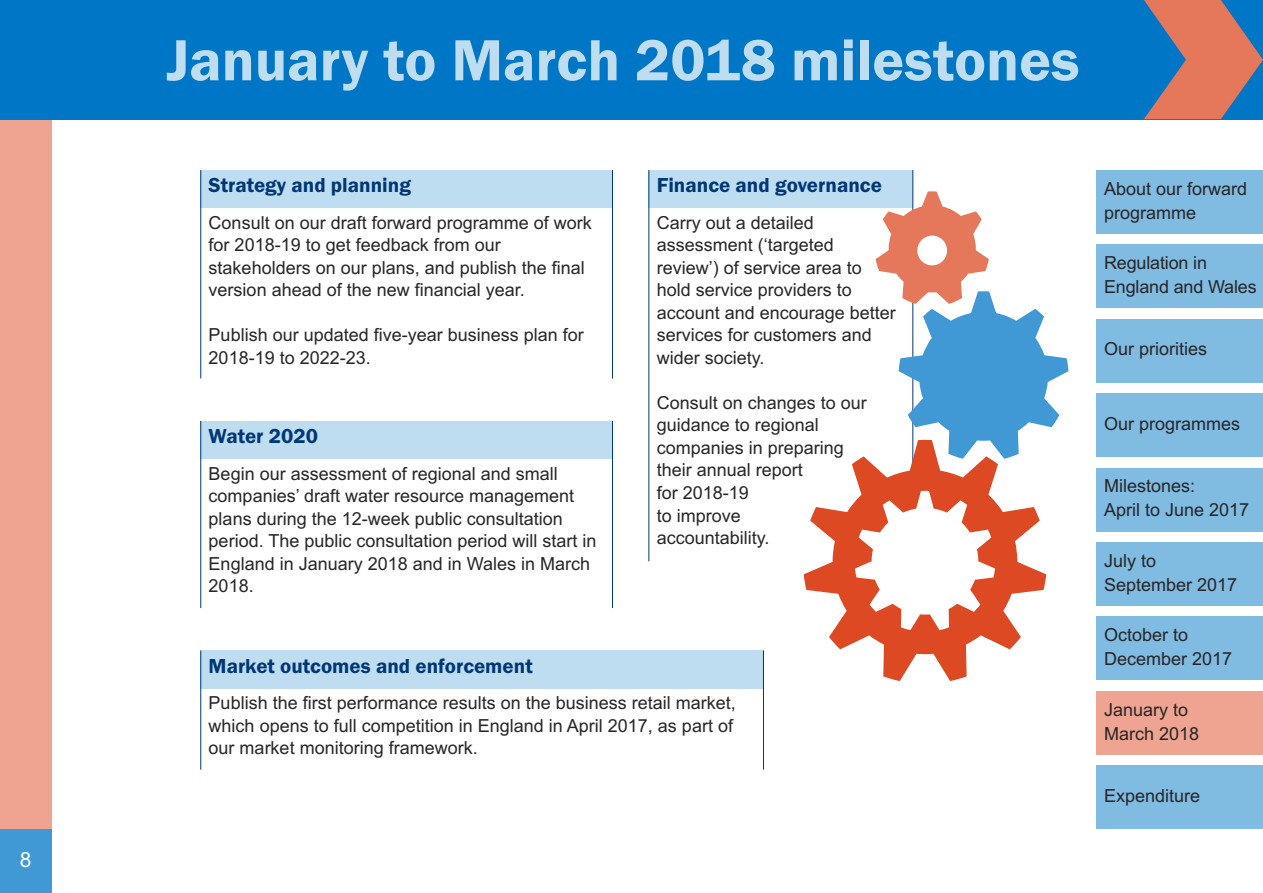
<style>
.page{position:relative;width:1263px;height:893px;background:#fff}
.page>*{position:absolute;margin:0;border:0;box-sizing:border-box;transform-origin:0 0}
.t1{font:600 60px "Franklin Gothic";color:#bfddf1}
.t2{font:600 21px "Franklin Gothic";color:#003775}
.t3{font:21px "Arial";color:#fff}
.t4{font:18px/22.5px "Arial";color:#272526}
</style>
<div class="page">
<div style="left:0;top:0;width:51px;height:893px;background:#eea491"></div>
<div style="left:0;top:0;width:1263px;height:119px;background:#0077c6"></div>
<div style="left:1096px;top:170px;width:167px;height:64px;background:#80bbe2"></div>
<div style="left:1096px;top:244px;width:167px;height:64px;background:#80bbe2"></div>
<div style="left:1096px;top:319px;width:167px;height:64px;background:#80bbe2"></div>
<div style="left:1096px;top:393px;width:167px;height:64px;background:#80bbe2"></div>
<div style="left:1096px;top:468px;width:167px;height:63px;background:#80bbe2"></div>
<div style="left:1096px;top:542px;width:167px;height:64px;background:#80bbe2"></div>
<div style="left:1096px;top:617px;width:167px;height:63px;background:#80bbe2"></div>
<div style="left:1096px;top:691px;width:167px;height:64px;background:#eea491"></div>
<div style="left:1096px;top:765px;width:167px;height:64px;background:#80bbe2"></div>
<div style="left:0;top:829px;width:51px;height:64px;background:#4099d4"></div>
<div style="left:200px;top:170px;width:413px;height:38px;background:#bfddf1"></div>
<hr style="left:200px;top:170px;width:1px;height:208px;background:#003775">
<hr style="left:612px;top:170px;width:1px;height:208px;background:#003775">
<div style="left:648px;top:170px;width:265px;height:38px;background:#bfddf1"></div>
<hr style="left:648px;top:170px;width:1px;height:391px;background:#003775">
<hr style="left:912px;top:170px;width:1px;height:391px;background:#003775">
<svg style="left:804px;top:456px;width:242px;height:225px"></svg>
<svg style="left:876px;top:191px;width:192px;height:268px"></svg>
<svg style="left:855px;top:491px;width:140px;height:139px"></svg>
<div style="left:917px;top:235px;width:30px;height:30px;background:#fff;border-radius:50%"></div>
<svg style="left:1144px;top:0;width:119px;height:119px"></svg>
<div style="left:200px;top:421px;width:413px;height:38px;background:#bfddf1"></div>
<hr style="left:200px;top:421px;width:1px;height:187px;background:#003775">
<hr style="left:612px;top:421px;width:1px;height:187px;background:#003775">
<div style="left:200px;top:651px;width:564px;height:38px;background:#bfddf1"></div>
<hr style="left:200px;top:651px;width:1px;height:119px;background:#003775">
<hr style="left:763px;top:651px;width:1px;height:119px;background:#003775">
<p class="t3" style="left:20px;top:847px;width:13px">8</p>
<h1 class="t1" style="left:166px;top:24px;width:915px">January to March 2018 milestones</h1>
<p class="t2" style="left:209px;top:173px;width:204px">Strategy and planning</p>
<p class="t4" style="left:209px;top:211px;width:385px">Consult on our draft forward programme of work for 2018-19 to get feedback from our stakeholders on our plans, and publish the final version ahead of the new financial year.</p>
<p class="t4" style="left:209px;top:324px;width:377px">Publish our updated five-year business plan for<br>2018-19 to 2022-23.</p>
<p class="t2" style="left:209px;top:424px;width:111px">Water 2020</p>
<p class="t4" style="left:209px;top:462px;width:389px">Begin our assessment of regional and small companies’ draft water resource management plans during the 12-week public consultation period. The public consultation period will start in England in January 2018 and in Wales in March 2018.</p>
<p class="t2" style="left:657px;top:173px;width:227px">Finance and governance</p>
<p class="t4" style="left:657px;top:211px;width:241px">Carry out a detailed assessment (‘targeted review’) of service area to hold service providers to account and encourage better services for customers and wider society.</p>
<p class="t4" style="left:657px;top:391px;width:212px">Consult on changes to our guidance to regional companies in preparing their annual report<br>for 2018-19<br>to improve<br>accountability.</p>
<p class="t2" style="left:209px;top:653px;width:326px">Market outcomes and enforcement</p>
<p class="t4" style="left:209px;top:692px;width:529px">Publish the first performance results on the business retail market, which opens to full competition in England in April 2017, as part of our market monitoring framework.</p>
<p class="t4" style="left:1104px;top:176px;width:145px;line-height:24px">About our forward programme</p>
<p class="t4" style="left:1104px;top:251px;width:154px;line-height:24px">Regulation in<br>England and Wales</p>
<p class="t4" style="left:1104px;top:338px;width:105px">Our priorities</p>
<p class="t4" style="left:1104px;top:412px;width:138px">Our programmes</p>
<p class="t4" style="left:1104px;top:474px;width:147px;line-height:24px">Milestones:<br>April to June 2017</p>
<p class="t4" style="left:1104px;top:548px;width:135px;line-height:24px">July to<br>September 2017</p>
<p class="t4" style="left:1104px;top:623px;width:130px;line-height:24px">October to<br>December 2017</p>
<p class="t4" style="left:1104px;top:697px;width:97px;line-height:24px">January to<br>March 2018</p>
<p class="t4" style="left:1104px;top:784px;width:98px">Expenditure</p>
</div>
